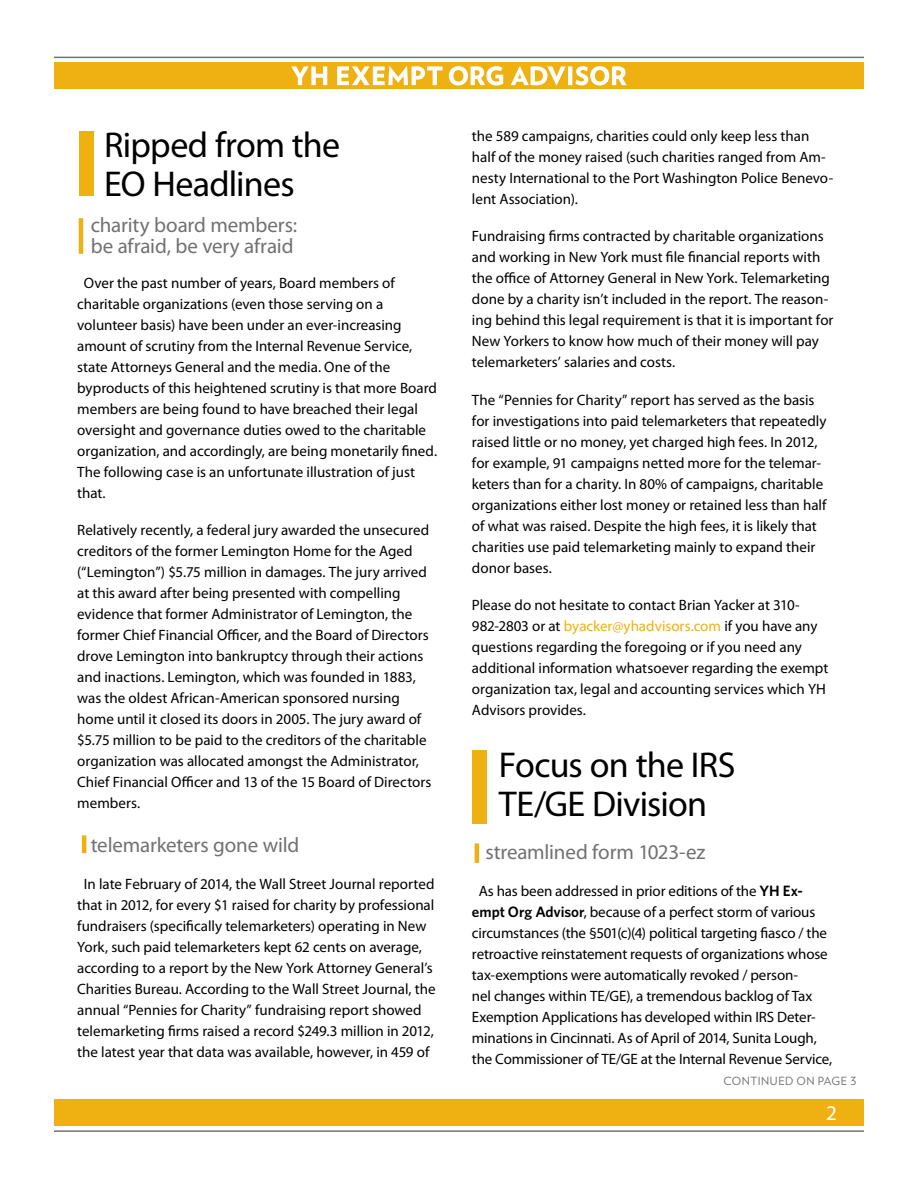
<style>
.page{position:relative;width:918px;height:1188px;background:#fff}
.page>*{position:absolute;margin:0;border:0;box-sizing:border-box;transform-origin:0 0}
.t1{font:36px/39px "Myriad Pro";letter-spacing:-.02em;color:#000}
.t2{font:21px/21px "Myriad Pro";letter-spacing:-.005em;color:#717073}
.t3{font:21px "Myriad Pro";color:#fff}
.t4{font:15px/21px "Myriad Pro";color:#000}
.t5{font:11.25px "Verlag";letter-spacing:.05em;color:#717073}
.s1{color:#eeb111}
.s2{font-family:"Whitney HTF";font-weight:600}
</style>
<div class="page">
<div style="left:54px;top:62px;width:810px;height:27px;background:#eeb111"></div>
<svg style="left:291px;top:66px;width:336px;height:19px"></svg>
<hr style="left:54px;top:57px;width:810px;height:1px;background:#717073">
<div style="left:54px;top:1099px;width:810px;height:27px;background:#eeb111"></div>
<hr style="left:54px;top:1130px;width:810px;height:2px;background:#717073">
<div style="left:79px;top:131px;width:14px;height:65px;background:#eeb111"></div>
<hr style="left:79px;top:218px;width:4px;height:36px;background:#eeb111">
<hr style="left:475px;top:843px;width:4px;height:20px;background:#eeb111">
<hr style="left:82px;top:835px;width:4px;height:18px;background:#eeb111">
<div style="left:472px;top:750px;width:14px;height:74px;background:#eeb111"></div>
<h1 class="t1" style="left:104px;top:125px;width:238px">Ripped from the<br>EO Headlines</h1>
<h2 class="t2" style="left:91px;top:214px;width:208px">charity board members: be afraid, be very afraid</h2>
<p class="t4" style="left:77px;top:272px;width:361px;text-indent:7px">Over the past number of years, Board members of charitable organizations (even those serving on a volunteer basis) have been under an ever-increasing amount of scrutiny from the Internal Revenue Service, state Attorneys General and the media. One of the byproducts of this heightened scrutiny is that more Board members are being found to have breached their legal oversight and governance duties owed to the charitable organization, and accordingly, are being monetarily fined.<br>The following case is an unfortunate illustration of just that.</p>
<p class="t4" style="left:77px;top:519px;width:356px">Relatively recently, a federal jury awarded the unsecured creditors of the former Lemington Home for the Aged (“Lemington”) $5.75 million in damages. The jury arrived at this award after being presented with compelling evidence that former Administrator of Lemington, the former Chief Financial Officer, and the Board of Directors drove Lemington into bankruptcy through their actions and inactions. Lemington, which was founded in 1883, was the oldest African-American sponsored nursing home until it closed its doors in 2005. The jury award of $5.75 million to be paid to the creditors of the charitable organization was allocated amongst the Administrator, Chief Financial Officer and 13 of the 15 Board of Directors members.</p>
<h2 class="t2" style="left:91px;top:834px;width:210px">telemarketers gone wild</h2>
<p class="t4" style="left:77px;top:873px;width:360px;text-indent:7px">In late February of 2014, the Wall Street Journal reported that in 2012, for every $1 raised for charity by professional fundraisers (specifically telemarketers) operating in New York, such paid telemarketers kept 62 cents on average, according to a report by the New York Attorney General’s Charities Bureau. According to the Wall Street Journal, the annual “Pennies for Charity” fundraising report showed telemarketing firms raised a record $249.3 million in 2012, the latest year that data was available, however, in 459 of</p>
<p class="t4" style="left:472px;top:125px;width:363px">the 589 campaigns, charities could only keep less than half of the money raised (such charities ranged from Am&shy;nesty International to the Port Washington Police Benevo&shy;lent Association).</p>
<p class="t4" style="left:472px;top:226px;width:363px">Fundraising firms contracted by charitable organizations and working in New York must file financial reports with the office of Attorney General in New York. Telemarketing done by a charity isn’t included in the report. The reason&shy;ing behind this legal requirement is that it is important for New Yorkers to know how much of their money will pay telemarketers’ salaries and costs.</p>
<p class="t4" style="left:472px;top:389px;width:356px">The “Pennies for Charity” report has served as the basis for investigations into paid telemarketers that repeatedly raised little or no money, yet charged high fees. In 2012, for example, 91 campaigns netted more for the telemar&shy;keters than for a charity. In 80% of campaigns, charitable organizations either lost money or retained less than half of what was raised. Despite the high fees, it is likely that charities use paid telemarketing mainly to expand their donor bases.</p>
<p class="t4" style="left:472px;top:594px;width:358px">Please do not hesitate to contact Brian Yacker at 310- 982-2803 or at <span class="s1">byacker@yhadvisors.com</span> if you have any questions regarding the foregoing or if you need any additional information whatsoever regarding the exempt organization tax, legal and accounting services which YH Advisors provides.</p>
<h1 class="t1" style="left:499px;top:745px;width:238px">Focus on the IRS<br>TE/GE Division</h1>
<h2 class="t2" style="left:485px;top:841px;width:222px">streamlined form 1023-ez</h2>
<p class="t4" style="left:472px;top:880px;width:362px;text-indent:7px">As has been addressed in prior editions of the <span class="s2">YH Ex&shy;empt Org Advisor</span>, because of a perfect storm of various circumstances (the §501(c)(4) political targeting fiasco / the retroactive reinstatement requests of organizations whose tax-exemptions were automatically revoked / person-<br>nel changes within TE/GE), a tremendous backlog of Tax Exemption Applications has developed within IRS Deter&shy;minations in Cincinnati. As of April of 2014, Sunita Lough, the Commissioner of TE/GE at the Internal Revenue Service,</p>
<p class="t5" style="left:724px;top:1072px;width:134px">CONTINUED ON PAGE 3</p>
<h2 class="t3" style="left:826px;top:1100px;width:12px">2</h2>
</div>
